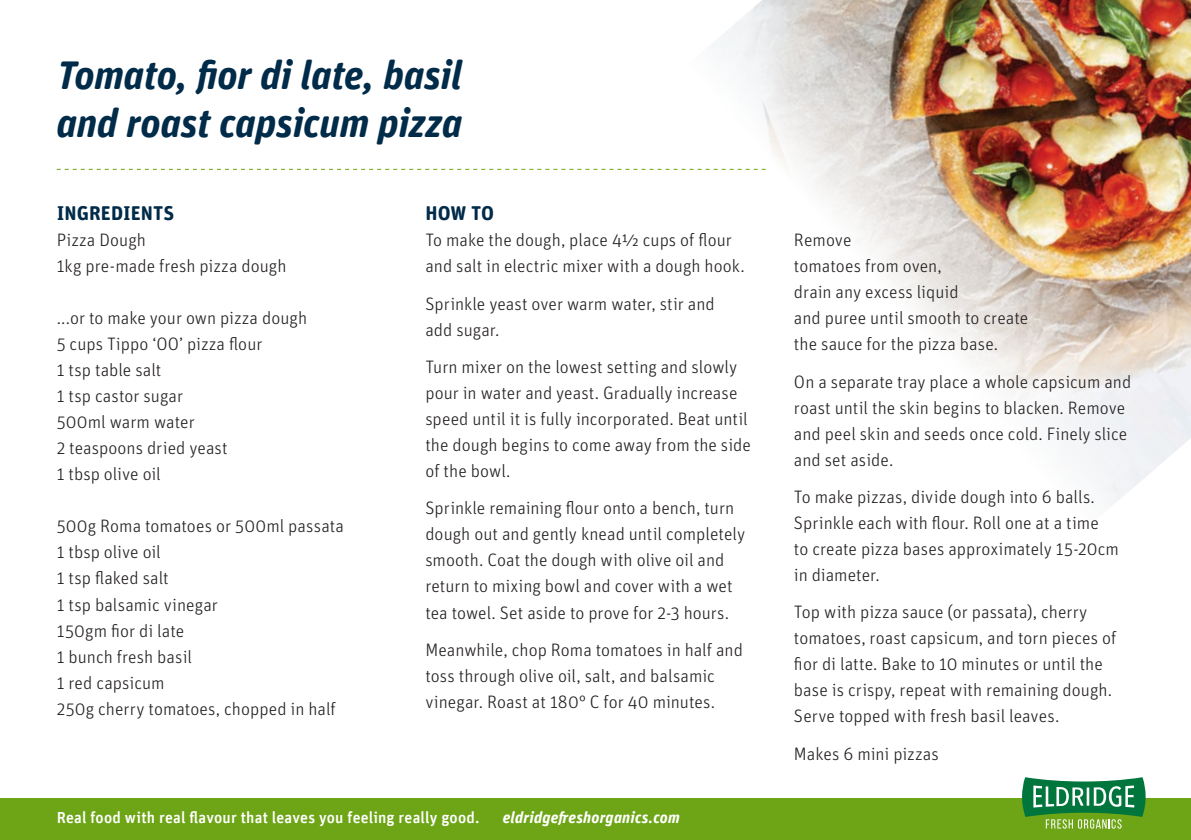
<style>
.page{position:relative;width:1191px;height:840px;background:#fff}
.page>*{position:absolute;margin:0;border:0;box-sizing:border-box;transform-origin:0 0}
.t1{font:italic 700 40px/48px "Unit Rounded Pro";letter-spacing:-.005em;color:#002b49}
.t2{font:700 20px "Unit Rounded Pro";letter-spacing:.005em;color:#002b49}
.t3{font:300 18px/26px "Unit";color:#231f20}
.t4{font:500 16px "Unit Pro";letter-spacing:.01em;color:#fff}
.t5{font:italic 700 16px "Unit Rounded Pro";letter-spacing:.015em;color:#fff}
</style>
<div class="page">
<div style="left:0;top:798px;width:1191px;height:41px;background:#6ea516"></div>
<img style="left:684px;top:0;width:507px;height:505px">
<svg style="left:57px;top:169px;width:708px;height:1px"></svg>
<svg style="left:1022px;top:777px;width:123px;height:51px"></svg>
<h1 class="t1" style="left:57px;top:49px;width:407px">Tomato, fior di late, basil and roast capsicum pizza</h1>
<p class="t2" style="left:57px;top:199px;width:119px">INGREDIENTS</p>
<p class="t3" style="left:57px;top:227px;width:231px">Pizza Dough<br>1kg pre-made fresh pizza dough</p>
<p class="t3" style="left:57px;top:304px;width:252px">...or to make your own pizza dough<br>5 cups Tippo ‘OO’ pizza flour<br>1 tsp table salt<br>1 tsp castor sugar<br>500ml warm water<br>2 teaspoons dried yeast<br>1 tbsp olive oil</p>
<p class="t3" style="left:57px;top:512px;width:289px">500g Roma tomatoes or 500ml passata<br>1 tbsp olive oil<br>1 tsp flaked salt<br>1 tsp balsamic vinegar<br>150gm fior di late<br>1 bunch fresh basil<br>1 red capsicum<br>250g cherry tomatoes, chopped in half</p>
<p class="t2" style="left:425px;top:199px;width:70px">HOW TO</p>
<p class="t3" style="left:425px;top:227px;width:321px">To make the dough, place 4½ cups of flour and salt in electric mixer with a dough hook.</p>
<p class="t3" style="left:425px;top:290px;width:291px">Sprinkle yeast over warm water, stir and add sugar.</p>
<p class="t3" style="left:425px;top:353px;width:327px">Turn mixer on the lowest setting and slowly pour in water and yeast. Gradually increase speed until it is fully incorporated. Beat until the dough begins to come away from the side of the bowl.</p>
<p class="t3" style="left:425px;top:494px;width:321px">Sprinkle remaining flour onto a bench, turn dough out and gently knead until completely smooth. Coat the dough with olive oil and return to mixing bowl and cover with a wet tea towel. Set aside to prove for 2-3 hours.</p>
<p class="t3" style="left:425px;top:636px;width:319px">Meanwhile, chop Roma tomatoes in half and toss through olive oil, salt, and balsamic vinegar. Roast at 180° C for 40 minutes.</p>
<p class="t4" style="left:57px;top:805px;width:424px">Real food with real flavour that leaves you feeling really good.</p>
<p class="t5" style="left:503px;top:805px;width:179px">eldridgefreshorganics.com</p>
<p class="t3" style="left:794px;top:226px;width:236px">Remove<br>tomatoes from oven,<br>drain any excess liquid<br>and puree until smooth to create the sauce for the pizza base.</p>
<p class="t3" style="left:794px;top:368px;width:339px">On a separate tray place a whole capsicum and roast until the skin begins to blacken. Remove and peel skin and seeds once cold. Finely slice and set aside.</p>
<p class="t3" style="left:794px;top:483px;width:326px">To make pizzas, divide dough into 6 balls.<br>Sprinkle each with flour. Roll one at a time<br>to create pizza bases approximately 15-20cm in diameter.</p>
<p class="t3" style="left:794px;top:598px;width:324px">Top with pizza sauce (or passata), cherry tomatoes, roast capsicum, and torn pieces of fior di latte. Bake to 10 minutes or until the base is crispy, repeat with remaining dough.<br>Serve topped with fresh basil leaves.</p>
<p class="t3" style="left:794px;top:740px;width:146px">Makes 6 mini pizzas</p>
</div>
